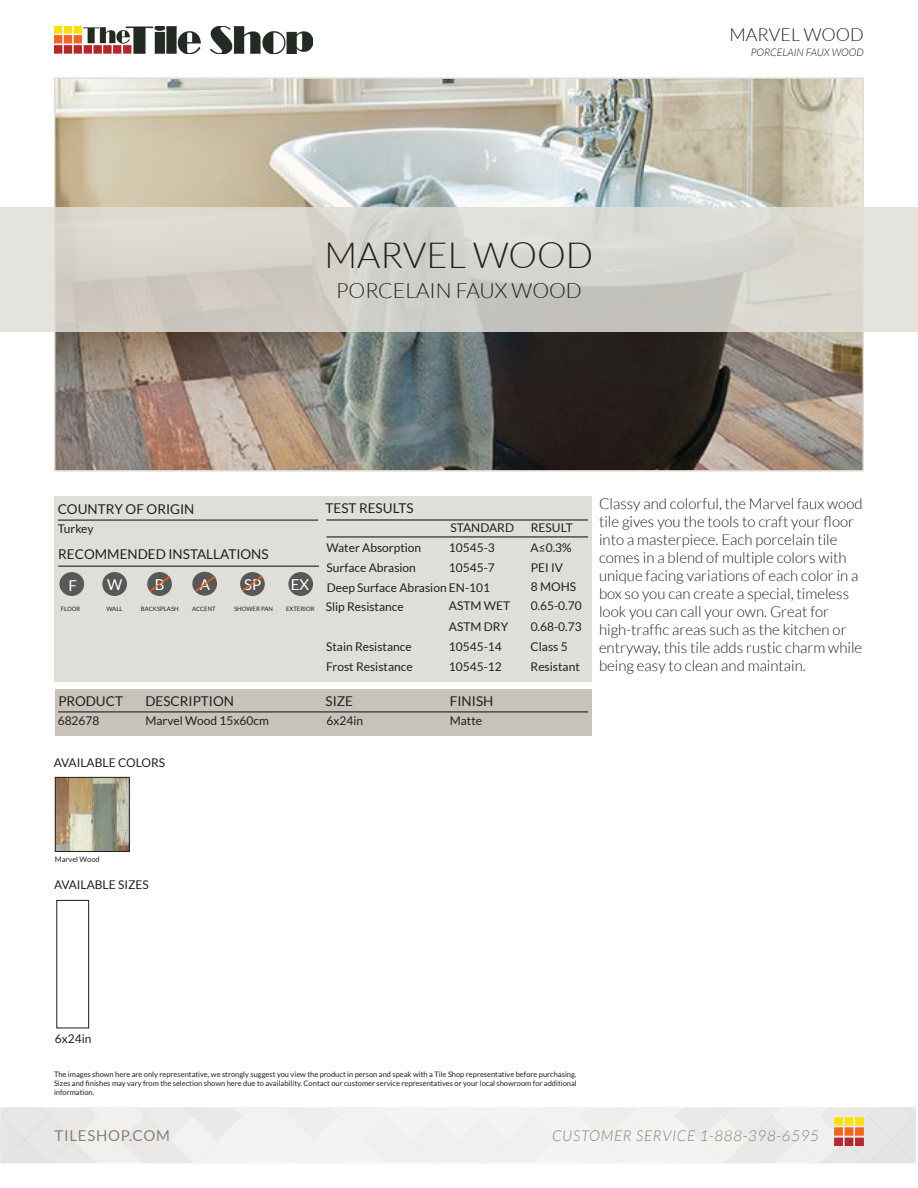
<style>
.page{position:relative;width:918px;height:1188px;background:#fff}
.page>*{position:absolute;margin:0;border:0;box-sizing:border-box;transform-origin:0 0}
.t1{font:300 36px "Lato";color:#231f20}
.t2{font:300 21px "Lato";color:#231f20}
.t3{font:300 18px "Lato";color:#231f20}
.t4{font:300 15px/18px "Lato";color:#231f20}
.t5{font:italic 300 15px "Lato";letter-spacing:.05em;color:#8b8178}
.t6{font:15px "Lato";letter-spacing:.05em;color:#8b8178}
.t7{font:15px "Lato";color:#fff}
.t8{font:13.5px "Lato";color:#231f20}
.t9{font:12px "Lato";color:#231f20}
.t10{font:italic 300 10.5px "Lato";color:#231f20}
.t11{font:7.5px/9px "Lato";color:#231f20;text-align:justify}
.t12{font:6px "Lato";color:#231f20}
</style>
<div class="page">
<svg style="left:0;top:1107px;width:916px;height:56px"></svg>
<img style="left:54px;top:26px;width:259px;height:28px">
<img style="left:834px;top:1118px;width:29px;height:28px">
<img style="left:57px;top:80px;width:804px;height:389px">
<div style="left:54px;top:77px;width:810px;height:395px;border:2px solid #e0ded8"></div>
<svg style="left:0;top:207px;width:918px;height:124px;background:#d5d3cc"></svg>
<div style="left:54px;top:496px;width:537px;height:185px;background:#e0ded8"></div>
<hr style="left:327px;top:519px;width:261px;height:2px;background:#231f20">
<hr style="left:327px;top:536px;width:261px;height:1px;background:#231f20">
<div style="left:59px;top:572px;width:25px;height:24px;background:#595856;border-radius:50%"></div>
<div style="left:102px;top:572px;width:25px;height:24px;background:#595856;border-radius:50%"></div>
<svg style="left:147px;top:572px;width:25px;height:24px"></svg>
<svg style="left:192px;top:572px;width:25px;height:24px"></svg>
<svg style="left:240px;top:572px;width:25px;height:24px"></svg>
<div style="left:288px;top:572px;width:25px;height:24px;background:#595856;border-radius:50%"></div>
<hr style="left:58px;top:566px;width:261px;height:1px;background:#231f20">
<hr style="left:58px;top:520px;width:260px;height:1px;background:#231f20">
<div style="left:55px;top:689px;width:537px;height:46px;background:#c7c2ba"></div>
<hr style="left:58px;top:711px;width:530px;height:1px;background:#231f20">
<svg style="left:148px;top:574px;width:24px;height:19px"></svg>
<svg style="left:193px;top:574px;width:24px;height:19px"></svg>
<svg style="left:241px;top:574px;width:23px;height:19px"></svg>
<img style="left:57px;top:779px;width:71px;height:71px">
<div style="left:55px;top:777px;width:75px;height:75px;border:1px solid #231f20"></div>
<div style="left:56px;top:900px;width:33px;height:128px;background:#fff;border:1px solid #201d1e"></div>
<p class="t1" style="left:325px;top:236px;width:270px">MARVEL WOOD</p>
<p class="t2" style="left:336px;top:279px;width:247px">PORCELAIN FAUX WOOD</p>
<p class="t3" style="left:730px;top:25px;width:136px">MARVEL WOOD</p>
<p class="t10" style="left:751px;top:47px;width:115px">PORCELAIN FAUX WOOD</p>
<p class="t8" style="left:58px;top:502px;width:138px">COUNTRY OF ORIGIN</p>
<p class="t9" style="left:58px;top:522px;width:37px">Turkey</p>
<p class="t8" style="left:58px;top:547px;width:212px">RECOMMENDED INSTALLATIONS</p>
<p class="t7" style="left:69px;top:577px;width:10px">F</p>
<p class="t12" style="left:61px;top:606px;width:21px">FLOOR</p>
<p class="t7" style="left:107px;top:576px;width:17px">W</p>
<p class="t12" style="left:106px;top:606px;width:18px">WALL</p>
<p class="t7" style="left:155px;top:576px;width:11px">B</p>
<p class="t12" style="left:141px;top:606px;width:39px">BACKSPLASH</p>
<p class="t7" style="left:200px;top:576px;width:12px">A</p>
<p class="t12" style="left:192px;top:606px;width:25px">ACCENT</p>
<p class="t7" style="left:244px;top:576px;width:19px">SP</p>
<p class="t12" style="left:234px;top:606px;width:40px">SHOWER PAN</p>
<p class="t7" style="left:291px;top:576px;width:20px">EX</p>
<p class="t12" style="left:286px;top:606px;width:30px">EXTERIOR</p>
<p class="t8" style="left:326px;top:500px;width:89px">TEST RESULTS</p>
<p class="t9" style="left:327px;top:541px;width:96px">Water Absorption</p>
<p class="t9" style="left:327px;top:561px;width:91px">Surface Abrasion</p>
<p class="t9" style="left:327px;top:581px;width:165px">Deep Surface Abrasion EN-101</p>
<p class="t9" style="left:450px;top:521px;width:65px">STANDARD</p>
<p class="t9" style="left:531px;top:521px;width:44px">RESULT</p>
<p class="t9" style="left:531px;top:541px;width:43px">A≤0.3%</p>
<p class="t9" style="left:531px;top:561px;width:34px">PEI IV</p>
<p class="t9" style="left:531px;top:580px;width:47px">8 MOHS</p>
<p class="t9" style="left:449px;top:541px;width:47px">10545-3</p>
<p class="t9" style="left:449px;top:561px;width:47px">10545-7</p>
<p class="t9" style="left:326px;top:600px;width:80px">Slip Resistance</p>
<p class="t9" style="left:326px;top:640px;width:87px">Stain Resistance</p>
<p class="t9" style="left:326px;top:660px;width:88px">Frost Resistance</p>
<p class="t9" style="left:449px;top:599px;width:63px">ASTM WET</p>
<p class="t9" style="left:449px;top:620px;width:61px">ASTM DRY</p>
<p class="t9" style="left:449px;top:660px;width:54px">10545-12</p>
<p class="t9" style="left:449px;top:640px;width:54px">10545-14</p>
<p class="t9" style="left:531px;top:599px;width:53px">0.65-0.70</p>
<p class="t9" style="left:531px;top:620px;width:53px">0.68-0.73</p>
<p class="t9" style="left:531px;top:660px;width:51px">Resistant</p>
<p class="t9" style="left:531px;top:640px;width:39px">Class 5</p>
<p class="t4" style="left:599px;top:494px;width:265px">Classy and colorful, the Marvel faux wood tile gives you the tools to craft your floor into a masterpiece. Each porcelain tile comes in a blend of multiple colors with unique facing variations of each color in a box so you can create a special, timeless look you can call your own. Great for high-traffic areas such as the kitchen or entryway, this tile adds rustic charm while being easy to clean and maintain.</p>
<p class="t8" style="left:58px;top:694px;width:66px">PRODUCT</p>
<p class="t8" style="left:145px;top:694px;width:90px">DESCRIPTION</p>
<p class="t8" style="left:326px;top:694px;width:29px">SIZE</p>
<p class="t8" style="left:450px;top:694px;width:45px">FINISH</p>
<p class="t9" style="left:145px;top:714px;width:125px">Marvel Wood 15x60cm</p>
<p class="t9" style="left:54px;top:756px;width:113px">AVAILABLE COLORS</p>
<p class="t9" style="left:58px;top:714px;width:43px">682678</p>
<p class="t9" style="left:327px;top:714px;width:38px">6x24in</p>
<p class="t9" style="left:450px;top:714px;width:34px">Matte</p>
<p class="t11" style="left:55px;top:854px;width:46px">Marvel Wood</p>
<p class="t9" style="left:54px;top:878px;width:96px">AVAILABLE SIZES</p>
<p class="t9" style="left:55px;top:1032px;width:38px">6x24in</p>
<p class="t11" style="left:54px;top:1070px;width:524px">The images shown here are only representative, we strongly suggest you view the product in person and speak with a Tile Shop representative before purchasing.<br>Sizes and finishes may vary from the selection shown here due to availability. Contact our customer service representatives or your local showroom for additional information.</p>
<p class="t6" style="left:55px;top:1127px;width:117px">TILESHOP.COM</p>
<p class="t5" style="left:552px;top:1127px;width:268px">CUSTOMER SERVICE 1-888-398-6595</p>
</div>
